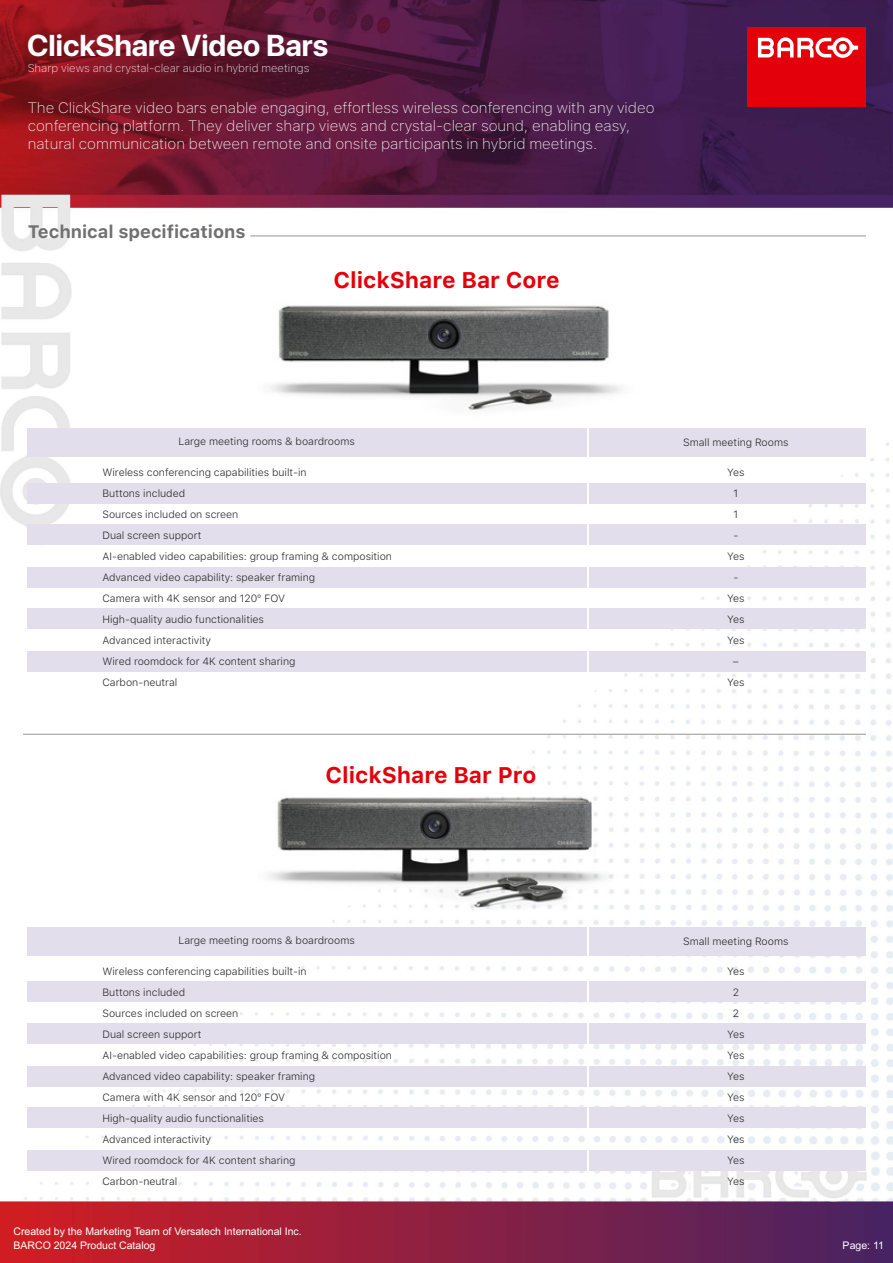
<style>
.page{position:relative;width:893px;height:1263px;background:#fff}
.page>*{position:absolute;margin:0;border:0;box-sizing:border-box;transform-origin:0 0}
.t1{font:700 30px "SF Pro Display";color:#fff}
.Warranty{font:700 22.5px "SF Pro Text";color:#e3000a}
.Warranty-2{font:700 18px "SF Pro Text";color:#707070}
.Warranty-3{font:100 15px "SF Pro Text";color:#fff}
.Warranty-4{font:100 11.25px "SF Pro Text";color:#fff}
.Warranty-5{font:300 10.5px "SF Pro Text";color:#292929}
.t2{font:10.5px/14.4px "Arial CE";color:#fff}
</style>
<div class="page">
<img style="left:0;top:0;width:893px;height:1263px">
<div style="left:747px;top:27px;width:119px;height:79px;background:#e3000a"></div>
<svg style="left:758px;top:37px;width:100px;height:21px"></svg>
<div style="left:27px;top:483px;width:560px;height:21px;background:#e3deeb"></div>
<div style="left:27px;top:981px;width:560px;height:20px;background:#e3deeb"></div>
<div style="left:27px;top:428px;width:560px;height:29px;background:#e3deeb"></div>
<div style="left:27px;top:927px;width:560px;height:29px;background:#e3deeb"></div>
<div style="left:590px;top:483px;width:276px;height:21px;background:#e3deeb"></div>
<div style="left:590px;top:981px;width:276px;height:20px;background:#e3deeb"></div>
<div style="left:590px;top:428px;width:276px;height:29px;background:#e3deeb"></div>
<div style="left:590px;top:927px;width:276px;height:29px;background:#e3deeb"></div>
<div style="left:27px;top:524px;width:560px;height:21px;background:#e3deeb"></div>
<div style="left:27px;top:1024px;width:560px;height:20px;background:#e3deeb"></div>
<div style="left:590px;top:524px;width:276px;height:21px;background:#e3deeb"></div>
<div style="left:590px;top:1024px;width:276px;height:20px;background:#e3deeb"></div>
<div style="left:27px;top:567px;width:560px;height:20px;background:#e3deeb"></div>
<div style="left:27px;top:1066px;width:560px;height:20px;background:#e3deeb"></div>
<div style="left:590px;top:567px;width:276px;height:20px;background:#e3deeb"></div>
<div style="left:590px;top:1066px;width:276px;height:20px;background:#e3deeb"></div>
<div style="left:27px;top:609px;width:560px;height:20px;background:#e3deeb"></div>
<div style="left:27px;top:1108px;width:560px;height:20px;background:#e3deeb"></div>
<div style="left:590px;top:609px;width:276px;height:20px;background:#e3deeb"></div>
<div style="left:590px;top:1108px;width:276px;height:20px;background:#e3deeb"></div>
<div style="left:27px;top:651px;width:560px;height:21px;background:#e3deeb"></div>
<div style="left:27px;top:1151px;width:560px;height:20px;background:#e3deeb"></div>
<div style="left:590px;top:651px;width:276px;height:21px;background:#e3deeb"></div>
<div style="left:590px;top:1151px;width:276px;height:20px;background:#e3deeb"></div>
<hr style="left:250px;top:235px;width:616px;height:1px;background:#a1a1a1">
<hr style="left:23px;top:734px;width:843px;height:1px;background:#a1a1a1">
<img style="left:258px;top:288px;width:377px;height:137px">
<img style="left:259px;top:784px;width:358px;height:125px">
<p class="t1" style="left:27px;top:28px;width:303px">ClickShare Video Bars</p>
<p class="Warranty-4" style="left:28px;top:61px;width:283px">Sharp views and crystal-clear audio in hybrid meetings</p>
<p class="Warranty-3" style="left:28px;top:99px;width:628px">The ClickShare video bars enable engaging, effortless wireless conferencing with any video</p>
<p class="Warranty-3" style="left:28px;top:117px;width:604px">conferencing platform. They deliver sharp views and crystal-clear sound, enabling easy,</p>
<p class="Warranty-3" style="left:28px;top:135px;width:571px">natural communication between remote and onsite participants in hybrid meetings.</p>
<p class="Warranty-2" style="left:28px;top:222px;width:219px">Technical specifications</p>
<p class="Warranty" style="left:333px;top:267px;width:228px">ClickShare Bar Core</p>
<p class="Warranty-5" style="left:179px;top:434px;width:178px">Large meeting rooms &amp; boardrooms</p>
<p class="Warranty-5" style="left:102px;top:464px;width:206px">Wireless conferencing capabilities built-in</p>
<p class="Warranty-5" style="left:102px;top:485px;width:84px">Buttons included</p>
<p class="Warranty-5" style="left:102px;top:506px;width:137px">Sources included on screen</p>
<p class="Warranty-5" style="left:102px;top:527px;width:101px">Dual screen support</p>
<p class="Warranty-5" style="left:102px;top:548px;width:291px">AI-enabled video capabilities: group framing &amp; composition</p>
<p class="Warranty-5" style="left:102px;top:569px;width:214px">Advanced video capability: speaker framing</p>
<p class="Warranty-5" style="left:102px;top:590px;width:184px">Camera with 4K sensor and 120° FOV</p>
<p class="Warranty-5" style="left:102px;top:611px;width:163px">High-quality audio functionalities</p>
<p class="Warranty-5" style="left:102px;top:632px;width:110px">Advanced interactivity</p>
<p class="Warranty-5" style="left:102px;top:653px;width:195px">Wired roomdock for 4K content sharing</p>
<p class="Warranty-5" style="left:102px;top:674px;width:76px">Carbon-neutral</p>
<p class="Warranty" style="left:325px;top:762px;width:213px">ClickShare Bar Pro</p>
<p class="Warranty-5" style="left:683px;top:435px;width:107px">Small meeting Rooms</p>
<p class="Warranty-5" style="left:727px;top:464px;width:19px">Yes</p>
<p class="Warranty-5" style="left:733px;top:485px;width:6px">1</p>
<p class="Warranty-5" style="left:733px;top:506px;width:6px">1</p>
<p class="Warranty-5" style="left:733px;top:527px;width:6px">-</p>
<p class="Warranty-5" style="left:727px;top:548px;width:19px">Yes</p>
<p class="Warranty-5" style="left:733px;top:569px;width:6px">-</p>
<p class="Warranty-5" style="left:727px;top:590px;width:19px">Yes</p>
<p class="Warranty-5" style="left:727px;top:611px;width:19px">Yes</p>
<p class="Warranty-5" style="left:727px;top:632px;width:19px">Yes</p>
<p class="Warranty-5" style="left:733px;top:653px;width:7px">–</p>
<p class="Warranty-5" style="left:727px;top:674px;width:19px">Yes</p>
<p class="Warranty-5" style="left:179px;top:933px;width:178px">Large meeting rooms &amp; boardrooms</p>
<p class="Warranty-5" style="left:102px;top:964px;width:206px">Wireless conferencing capabilities built-in</p>
<p class="Warranty-5" style="left:102px;top:985px;width:84px">Buttons included</p>
<p class="Warranty-5" style="left:102px;top:1006px;width:137px">Sources included on screen</p>
<p class="Warranty-5" style="left:102px;top:1027px;width:101px">Dual screen support</p>
<p class="Warranty-5" style="left:102px;top:1048px;width:291px">AI-enabled video capabilities: group framing &amp; composition</p>
<p class="Warranty-5" style="left:102px;top:1069px;width:214px">Advanced video capability: speaker framing</p>
<p class="Warranty-5" style="left:102px;top:1090px;width:184px">Camera with 4K sensor and 120° FOV</p>
<p class="Warranty-5" style="left:102px;top:1111px;width:163px">High-quality audio functionalities</p>
<p class="Warranty-5" style="left:102px;top:1132px;width:110px">Advanced interactivity</p>
<p class="Warranty-5" style="left:102px;top:1153px;width:195px">Wired roomdock for 4K content sharing</p>
<p class="Warranty-5" style="left:102px;top:1174px;width:76px">Carbon-neutral</p>
<p class="t2" style="left:14px;top:1224px;width:290px">Created by the Marketing Team of Versatech International Inc.<br>BARCO 2024 Product Catalog</p>
<p class="Warranty-5" style="left:683px;top:934px;width:107px">Small meeting Rooms</p>
<p class="Warranty-5" style="left:727px;top:964px;width:19px">Yes</p>
<p class="Warranty-5" style="left:733px;top:985px;width:8px">2</p>
<p class="Warranty-5" style="left:733px;top:1006px;width:8px">2</p>
<p class="Warranty-5" style="left:727px;top:1027px;width:19px">Yes</p>
<p class="Warranty-5" style="left:727px;top:1048px;width:19px">Yes</p>
<p class="Warranty-5" style="left:727px;top:1069px;width:19px">Yes</p>
<p class="Warranty-5" style="left:727px;top:1090px;width:19px">Yes</p>
<p class="Warranty-5" style="left:727px;top:1111px;width:19px">Yes</p>
<p class="Warranty-5" style="left:727px;top:1132px;width:19px">Yes</p>
<p class="Warranty-5" style="left:727px;top:1153px;width:19px">Yes</p>
<p class="Warranty-5" style="left:727px;top:1174px;width:19px">Yes</p>
<p class="t2" style="left:843px;top:1238px;width:43px">Page: 11</p>
</div>
